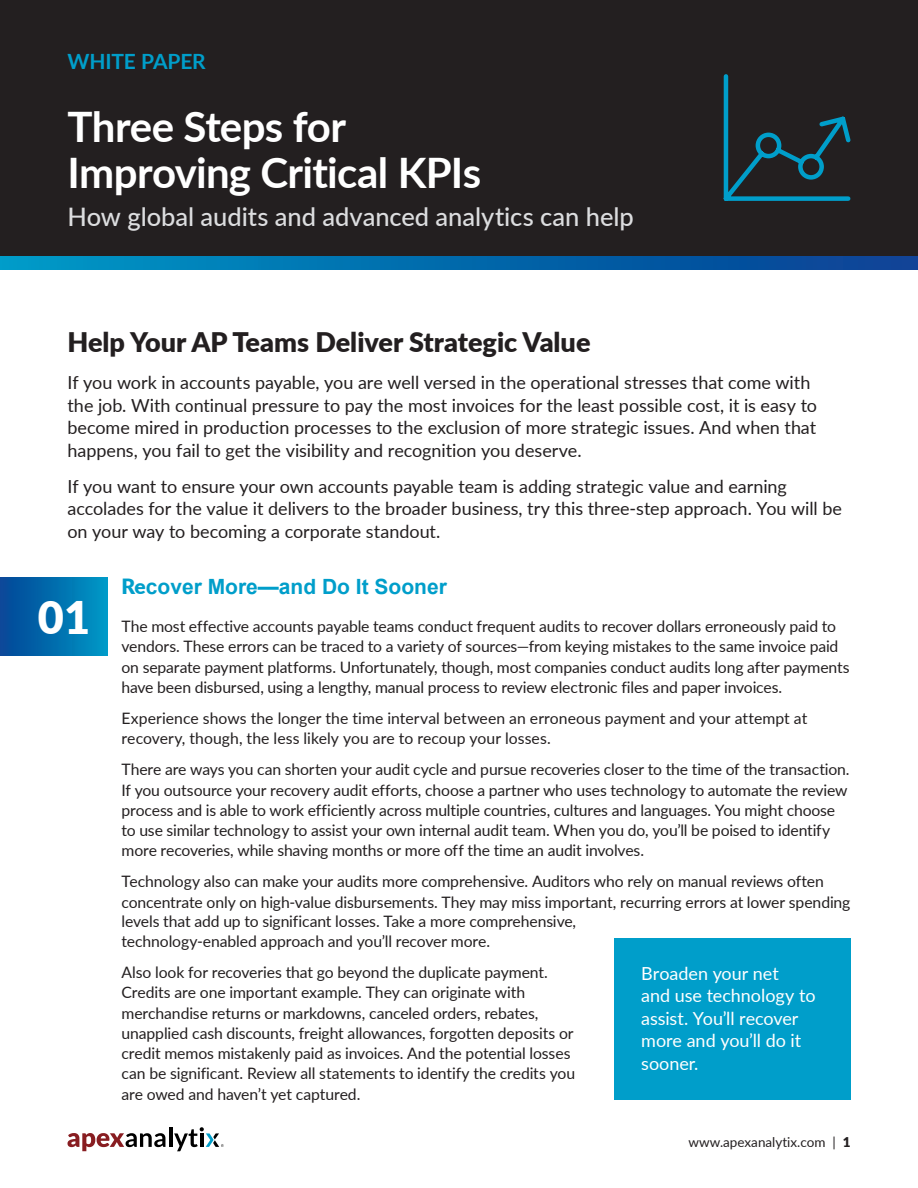
<style>
.page{position:relative;width:918px;height:1188px;background:#fff}
.page>*{position:absolute;margin:0;border:0;box-sizing:border-box;transform-origin:0 0}
.Numbers-White{font:900 45px "Lato";color:#fff}
.t1{font:700 42px/46.5px "Lato";letter-spacing:-.015em;color:#fff}
.Header_Black{font:900 27px "Lato";color:#231f20}
.Subtitle{font:500 25.5px "Lato";color:#dcdddf}
.Header_Blue{font:700 21px "Arial";color:#009eca}
.White_Paper{font:700 21px "Lato";letter-spacing:-.01em;color:#009eca}
.Body_Text_Intro{font:18px/22.5px "Lato";letter-spacing:-.005em;color:#231f20}
.Body_Text_Intro-2{font:18px/22.5px "Lato";color:#fff}
.Body_Text{font:15.75px/20.2px "Lato";letter-spacing:-.01em;color:#231f20}
.t2{font:13.5px "Lato";color:#231f20}
.s1{font-family:"Lato";font-weight:900}
.s2{font-weight:900}
</style>
<div class="page">
<svg style="left:68px;top:1133px;width:97px;height:18px"></svg>
<hr style="left:169px;top:1127px;width:3px;height:20px;background:#000">
<svg style="left:174px;top:1127px;width:50px;height:24px"></svg>
<div style="left:0;top:0;width:918px;height:263px;background:#231f20"></div>
<div style="left:0;top:578px;width:108px;height:77px;background:linear-gradient(to right,#044496,#0098c6)"></div>
<div style="left:614px;top:938px;width:236px;height:162px;background:#009eca"></div>
<svg style="left:723px;top:74px;width:128px;height:127px"></svg>
<svg style="left:0;top:256px;width:918px;height:14px;background:#026aac"></svg>
<p class="White_Paper" style="left:68px;top:46px;width:140px">WHITE PAPER</p>
<p class="t1" style="left:68px;top:101px;width:415px">Three Steps for<br>Improving Critical KPIs</p>
<p class="Subtitle" style="left:68px;top:198px;width:568px">How global audits and advanced analytics can help</p>
<p class="Header_Black" style="left:68px;top:322px;width:525px">Help Your AP Teams Deliver Strategic Value</p>
<p class="Body_Text_Intro" style="left:68px;top:371px;width:751px">If you work in accounts payable, you are well versed in the operational stresses that come with the job. With continual pressure to pay the most invoices for the least possible cost, it is easy to become mired in production processes to the exclusion of more strategic issues. And when that happens, you fail to get the visibility and recognition you deserve.</p>
<p class="Body_Text_Intro" style="left:68px;top:474px;width:776px">If you want to ensure your own accounts payable team is adding strategic value and earning accolades for the value it delivers to the broader business, try this three-step approach. You will be on your way to becoming a corporate standout.</p>
<p class="Numbers-White" style="left:38px;top:584px;width:54px">01</p>
<p class="Header_Blue" style="left:122px;top:573px;width:327px"><span class="s1">Re</span>cover More—and Do It Sooner</p>
<p class="Body_Text" style="left:122px;top:616px;width:730px">The most effective accounts payable teams conduct frequent audits to recover dollars erroneously paid to vendors. These errors can be traced to a variety of sources—from keying mistakes to the same invoice paid on separate payment platforms. Unfortunately, though, most companies conduct audits long after payments have been disbursed, using a lengthy, manual process to review electronic files and paper invoices.</p>
<p class="Body_Text" style="left:122px;top:707px;width:687px">Experience shows the longer the time interval between an erroneous payment and your attempt at recovery, though, the less likely you are to recoup your losses.</p>
<p class="Body_Text" style="left:122px;top:759px;width:730px">There are ways you can shorten your audit cycle and pursue recoveries closer to the time of the transaction.<br>If you outsource your recovery audit efforts, choose a partner who uses technology to automate the review process and is able to work efficiently across multiple countries, cultures and languages. You might choose to use similar technology to assist your own internal audit team. When you do, you’ll be poised to identify more recoveries, while shaving months or more off the time an audit involves.</p>
<p class="Body_Text" style="left:122px;top:871px;width:730px">Technology also can make your audits more comprehensive. Auditors who rely on manual reviews often concentrate only on high-value disbursements. They may miss important, recurring errors at lower spending</p>
<p class="Body_Text" style="left:122px;top:910px;width:456px">levels that add up to significant losses. Take a more comprehensive, technology-enabled approach and you’ll recover more.</p>
<p class="Body_Text" style="left:122px;top:962px;width:455px">Also look for recoveries that go beyond the duplicate payment.<br>Credits are one important example. They can originate with merchandise returns or markdowns, canceled orders, rebates, unapplied cash discounts, freight allowances, forgotten deposits or credit memos mistakenly paid as invoices. And the potential losses can be significant. Review all statements to identify the credits you are owed and haven’t yet captured.</p>
<p class="Body_Text_Intro-2" style="left:641px;top:961px;width:176px">Broaden your net<br>and use technology to assist. You’ll recover more and you’ll do it sooner.</p>
<p class="t2" style="left:689px;top:1133px;width:163px">www.apexanalytix.com | <span class="s2">1</span></p>
</div>
